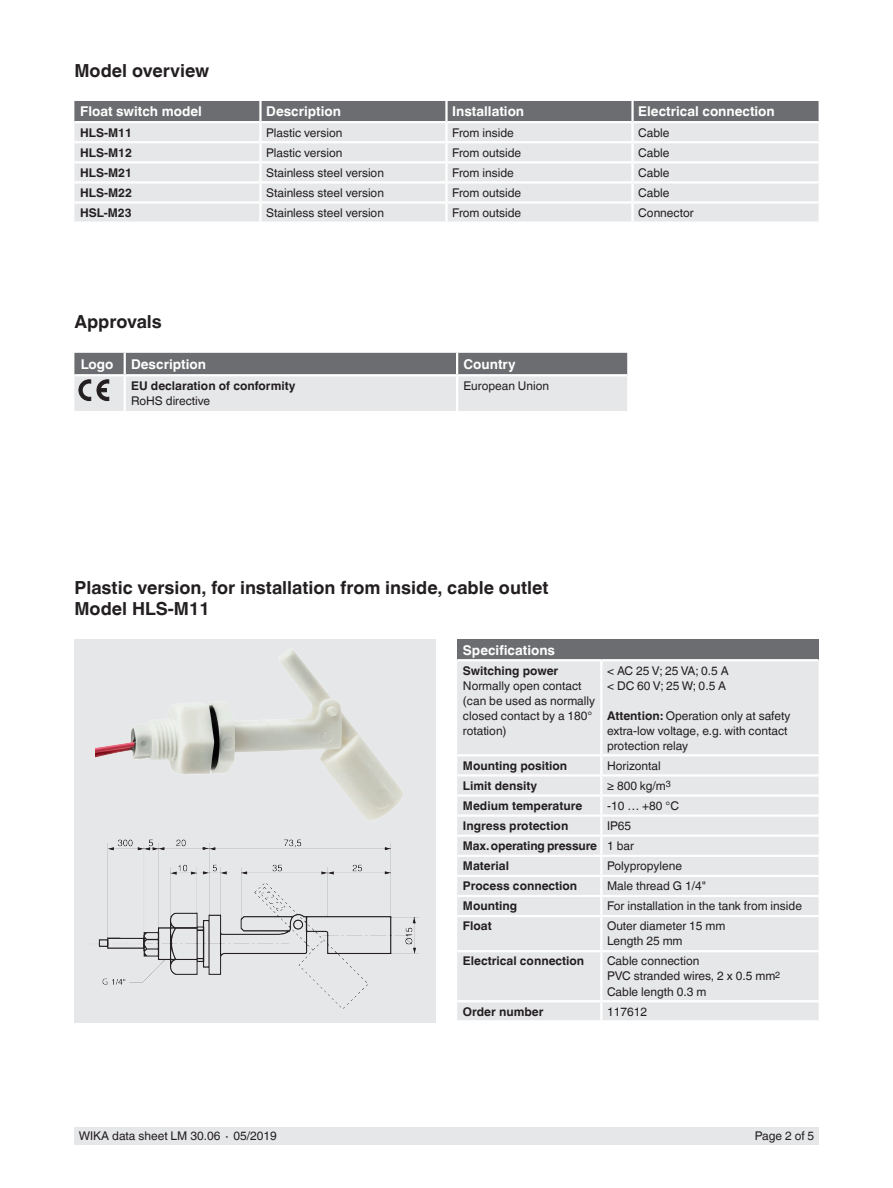
<style>
.page{position:relative;width:893px;height:1188px;background:#fff}
.page>*{position:absolute;margin:0;border:0;box-sizing:border-box;transform-origin:0 0}
.t1{font:700 18px/21px "Helvetica World";color:#231f20}
.t2{font:700 13.5px "Helvetica World";color:#fff}
.t3{font:12px/15px "Helvetica World";color:#231f20}
.t4{font:700 12px/20.1px "Helvetica World";color:#231f20}
.s1{font-weight:700}
.s2{font-weight:400}
</style>
<div class="page">
<div style="left:74px;top:1128px;width:745px;height:17px;background:#e6e7e9"></div>
<div style="left:74px;top:639px;width:362px;height:383px;background:#e6e7e9"></div>
<div style="left:74px;top:101px;width:745px;height:20px;background:#6c6d70"></div>
<div style="left:74px;top:123px;width:745px;height:98px;background:#e6e7e9"></div>
<hr style="left:259px;top:101px;width:3px;height:20px;background:#fff">
<hr style="left:631px;top:123px;width:3px;height:18px;background:#fff">
<hr style="left:631px;top:143px;width:3px;height:18px;background:#fff">
<hr style="left:446px;top:161px;width:186px;height:2px;background:#fff">
<hr style="left:632px;top:161px;width:187px;height:2px;background:#fff">
<hr style="left:74px;top:181px;width:186px;height:3px;background:#fff">
<hr style="left:260px;top:181px;width:186px;height:3px;background:#fff">
<hr style="left:446px;top:181px;width:186px;height:3px;background:#fff">
<hr style="left:632px;top:181px;width:187px;height:3px;background:#fff">
<hr style="left:74px;top:141px;width:186px;height:2px;background:#fff">
<hr style="left:260px;top:141px;width:186px;height:2px;background:#fff">
<hr style="left:446px;top:141px;width:186px;height:2px;background:#fff">
<hr style="left:632px;top:141px;width:187px;height:2px;background:#fff">
<hr style="left:446px;top:201px;width:186px;height:3px;background:#fff">
<hr style="left:632px;top:201px;width:187px;height:3px;background:#fff">
<hr style="left:445px;top:101px;width:3px;height:20px;background:#fff">
<hr style="left:631px;top:101px;width:3px;height:20px;background:#fff">
<hr style="left:445px;top:163px;width:3px;height:18px;background:#fff">
<hr style="left:445px;top:184px;width:3px;height:17px;background:#fff">
<hr style="left:260px;top:201px;width:186px;height:3px;background:#fff">
<hr style="left:445px;top:204px;width:3px;height:17px;background:#fff">
<hr style="left:259px;top:163px;width:3px;height:18px;background:#fff">
<hr style="left:259px;top:184px;width:3px;height:17px;background:#fff">
<hr style="left:74px;top:201px;width:186px;height:3px;background:#fff">
<hr style="left:259px;top:204px;width:3px;height:17px;background:#fff">
<hr style="left:631px;top:163px;width:3px;height:18px;background:#fff">
<hr style="left:631px;top:184px;width:3px;height:17px;background:#fff">
<hr style="left:631px;top:204px;width:3px;height:17px;background:#fff">
<hr style="left:74px;top:161px;width:186px;height:2px;background:#fff">
<hr style="left:259px;top:123px;width:3px;height:18px;background:#fff">
<hr style="left:445px;top:123px;width:3px;height:18px;background:#fff">
<hr style="left:259px;top:143px;width:3px;height:18px;background:#fff">
<hr style="left:445px;top:143px;width:3px;height:18px;background:#fff">
<hr style="left:260px;top:161px;width:186px;height:2px;background:#fff">
<svg style="left:74px;top:353px;width:553px;height:58px;background:#b9babc"></svg>
<div style="left:457px;top:639px;width:362px;height:21px;background:#6c6d70"></div>
<div style="left:457px;top:661px;width:362px;height:359px;background:#e6e7e9"></div>
<div style="left:457px;top:817px;width:362px;height:183px;background:#e6e7e9"></div>
<hr style="left:457px;top:754px;width:144px;height:2px;background:#fff">
<hr style="left:457px;top:774px;width:144px;height:3px;background:#fff">
<hr style="left:457px;top:794px;width:144px;height:3px;background:#fff">
<hr style="left:457px;top:814px;width:144px;height:3px;background:#fff">
<hr style="left:457px;top:835px;width:144px;height:2px;background:#fff">
<hr style="left:457px;top:855px;width:144px;height:2px;background:#fff">
<hr style="left:457px;top:875px;width:144px;height:2px;background:#fff">
<hr style="left:457px;top:895px;width:144px;height:2px;background:#fff">
<hr style="left:457px;top:915px;width:144px;height:2px;background:#fff">
<hr style="left:457px;top:950px;width:144px;height:2px;background:#fff">
<hr style="left:457px;top:1000px;width:144px;height:2px;background:#fff">
<svg style="left:600px;top:1002px;width:2px;height:18px"></svg>
<hr style="left:600px;top:661px;width:2px;height:93px;background:#fff">
<hr style="left:601px;top:754px;width:218px;height:2px;background:#fff">
<hr style="left:601px;top:774px;width:218px;height:3px;background:#fff">
<hr style="left:601px;top:794px;width:218px;height:3px;background:#fff">
<hr style="left:601px;top:814px;width:218px;height:3px;background:#fff">
<svg style="left:600px;top:756px;width:2px;height:159px"></svg>
<hr style="left:601px;top:835px;width:218px;height:2px;background:#fff">
<hr style="left:601px;top:855px;width:218px;height:2px;background:#fff">
<hr style="left:601px;top:875px;width:218px;height:2px;background:#fff">
<hr style="left:601px;top:895px;width:218px;height:2px;background:#fff">
<hr style="left:601px;top:915px;width:218px;height:2px;background:#fff">
<hr style="left:600px;top:917px;width:2px;height:33px;background:#fff">
<hr style="left:601px;top:950px;width:218px;height:2px;background:#fff">
<hr style="left:600px;top:952px;width:2px;height:48px;background:#fff">
<hr style="left:601px;top:1000px;width:218px;height:2px;background:#fff">
<hr style="left:457px;top:659px;width:144px;height:2px;background:#fff">
<hr style="left:601px;top:659px;width:218px;height:2px;background:#fff">
<img style="left:98px;top:839px;width:321px;height:170px">
<img style="left:96px;top:650px;width:308px;height:170px">
<h1 class="t1" style="left:74px;top:60px;width:136px">Model overview</h1>
<p class="t2" style="left:80px;top:104px;width:123px">Float switch model</p>
<p class="t2" style="left:266px;top:104px;width:76px">Description</p>
<p class="t2" style="left:452px;top:104px;width:73px">Installation</p>
<p class="t2" style="left:638px;top:104px;width:138px">Electrical connection</p>
<p class="t4" style="left:80px;top:122px;width:53px">HLS-M11</p>
<p class="t3" style="left:266px;top:125px;width:78px">Plastic version</p>
<p class="t3" style="left:452px;top:125px;width:63px">From inside</p>
<p class="t3" style="left:638px;top:125px;width:33px">Cable</p>
<p class="t4" style="left:80px;top:142px;width:53px">HLS-M12</p>
<p class="t3" style="left:266px;top:145px;width:78px">Plastic version</p>
<p class="t3" style="left:452px;top:145px;width:71px">From outside</p>
<p class="t3" style="left:638px;top:145px;width:33px">Cable</p>
<p class="t4" style="left:80px;top:162px;width:53px">HLS-M21</p>
<p class="t3" style="left:266px;top:165px;width:119px">Stainless steel version</p>
<p class="t3" style="left:452px;top:165px;width:63px">From inside</p>
<p class="t3" style="left:638px;top:165px;width:33px">Cable</p>
<p class="t4" style="left:80px;top:183px;width:53px">HLS-M22</p>
<p class="t3" style="left:266px;top:185px;width:119px">Stainless steel version</p>
<p class="t3" style="left:452px;top:185px;width:71px">From outside</p>
<p class="t3" style="left:638px;top:185px;width:33px">Cable</p>
<p class="t4" style="left:80px;top:203px;width:53px">HSL-M23</p>
<p class="t3" style="left:266px;top:205px;width:119px">Stainless steel version</p>
<p class="t3" style="left:452px;top:205px;width:71px">From outside</p>
<p class="t3" style="left:638px;top:205px;width:57px">Connector</p>
<h1 class="t1" style="left:74px;top:311px;width:89px">Approvals</h1>
<p class="t2" style="left:81px;top:356px;width:34px">Logo</p>
<p class="t2" style="left:131px;top:356px;width:76px">Description</p>
<p class="t2" style="left:463px;top:356px;width:54px">Country</p>
<p class="t4" style="left:131px;top:376px;width:166px">EU declaration of conformity</p>
<p class="t3" style="left:131px;top:393px;width:81px">RoHS directive</p>
<p class="t3" style="left:463px;top:379px;width:87px">European Union</p>
<h1 class="t1" style="left:74px;top:577px;width:475px">Plastic version, for installation from inside, cable outlet<br>Model HLS-M11</h1>
<p class="t2" style="left:463px;top:642px;width:94px">Specifications</p>
<p class="t4" style="left:463px;top:660px;width:97px">Switching power</p>
<p class="t3" style="left:463px;top:678px;width:134px">Normally open contact (can be used as normally closed contact by a 180° rotation)</p>
<p class="t3" style="left:607px;top:663px;width:123px">&lt; AC 25 V; 25 VA; 0.5 A &lt; DC 60 V; 25 W; 0.5 A</p>
<p class="t3" style="left:607px;top:708px;width:185px"><span class="s1">Attention:</span> Operation only at safety extra-low voltage, e.g. with contact protection relay</p>
<p class="t4" style="left:463px;top:755px;width:106px">Mounting position</p>
<p class="t3" style="left:607px;top:758px;width:55px">Horizontal</p>
<p class="t4" style="left:463px;top:776px;width:76px">Limit density</p>
<p class="t3" style="left:607px;top:778px;width:65px">≥ 800 kg/m<sup>3</sup></p>
<p class="t4" style="left:463px;top:796px;width:121px">Medium temperature</p>
<p class="t3" style="left:607px;top:798px;width:73px">-10 … +80 °C</p>
<p class="t4" style="left:463px;top:816px;width:107px">Ingress protection</p>
<p class="t4" style="left:463px;top:816px;width:173px;text-indent:144px"><span class="s2">IP65<br></span>Max. operating pressure <span class="s2">1 bar<br></span>Material</p>
<p class="t3" style="left:607px;top:858px;width:76px">Polypropylene</p>
<p class="t4" style="left:463px;top:876px;width:116px">Process connection</p>
<p class="t3" style="left:607px;top:879px;width:100px">Male thread G 1/4"</p>
<p class="t4" style="left:463px;top:896px;width:56px">Mounting</p>
<p class="t3" style="left:607px;top:899px;width:196px">For installation in the tank from inside</p>
<p class="t4" style="left:463px;top:916px;width:30px">Float</p>
<p class="t3" style="left:607px;top:919px;width:120px">Outer diameter 15 mm<br>Length 25 mm</p>
<p class="t4" style="left:463px;top:951px;width:123px">Electrical connection</p>
<p class="t3" style="left:607px;top:954px;width:175px">Cable connection<br>PVC stranded wires, 2 x 0.5 mm<sup>2<br></sup>Cable length 0.3 m</p>
<p class="t4" style="left:463px;top:1001px;width:82px">Order number</p>
<p class="t3" style="left:607px;top:1004px;width:42px">117612</p>
<p class="t3" style="left:79px;top:1129px;width:200px">WIKA data sheet LM 30.06 ∙ 05/2019</p>
<p class="t3" style="left:755px;top:1129px;width:61px">Page 2 of 5</p>
</div>
